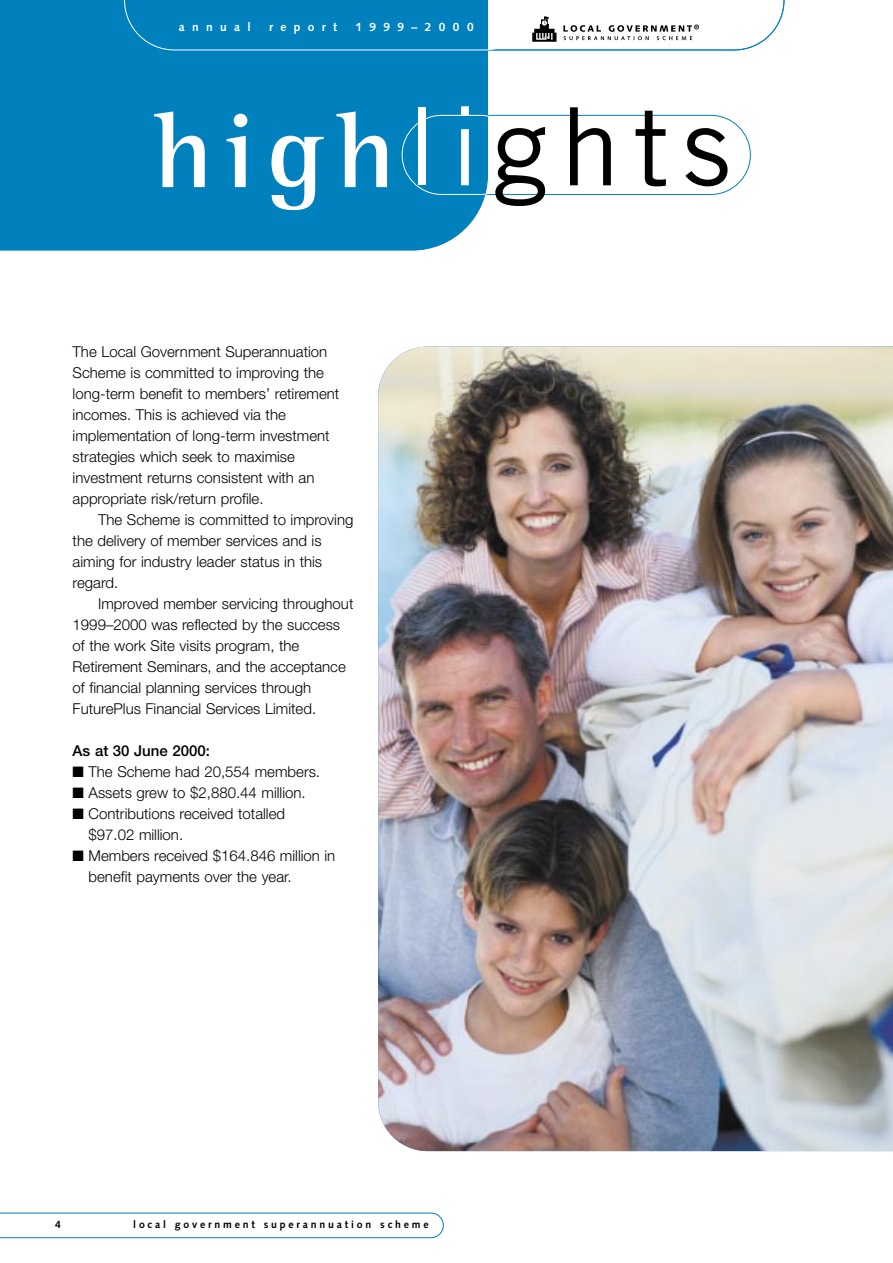
<style>
.page{position:relative;width:893px;height:1263px;background:#fff}
.page>*{position:absolute;margin:0;border:0;box-sizing:border-box;transform-origin:0 0}
.t1{font:700 108px "Rotis Semi Serif";color:#fff}
.t2{font:300 15px/21px "Helvetica Neue";color:#000}
.t3{font:500 15px "Helvetica Neue";color:#000}
.t4{font:700 12px "Syntax";letter-spacing:.61em;color:#fff}
.t5{font:700 10.5px "Syntax";letter-spacing:.265em;color:#000}
.s1{font-family:"Trade Gothic";font-weight:400}
.s2{font-family:"Trade Gothic";font-weight:400;color:#000}
</style>
<div class="page">
<svg style="left:0;top:1213px;width:443px;height:25px"></svg>
<div style="left:0;top:28px;width:488px;height:222px;background:#0080bd"></div>
<div style="left:0;top:0;width:488px;height:28px;background:#0080bd"></div>
<svg style="left:124px;top:0;width:660px;height:50px"></svg>
<img style="left:378px;top:347px;width:514px;height:804px">
<div style="left:403px;top:115px;width:347px;height:80px;border:1px solid #0080bd;border-radius:40px"></div>
<div style="left:402px;top:115px;width:118px;height:80px;border:1px solid #fff;border-radius:40px"></div>
<p class="t4" style="left:179px;top:22px;width:74px">annual</p>
<p class="t4" style="left:269px;top:22px;width:70px">report</p>
<p class="t4" style="left:355px;top:22px;width:120px">1999–2000</p>
<h1 class="t1" style="left:155px;top:112px;width:577px">high<span class="s1">li</span><span class="s2">ghts</span></h1>
<p class="t2" style="left:73px;top:343px;width:268px">The Local Government Superannuation Scheme is committed to improving the long-term benefit to members’ retirement incomes. This is achieved via the implementation of long-term investment strategies which seek to maximise investment returns consistent with an appropriate risk/return profile.</p>
<p class="t2" style="left:73px;top:511px;width:282px;text-indent:26px">The Scheme is committed to improving the delivery of member services and is aiming for industry leader status in this regard.</p>
<p class="t2" style="left:73px;top:595px;width:282px;text-indent:26px">Improved member servicing throughout 1999–2000 was reflected by the success of the work Site visits program, the Retirement Seminars, and the acceptance of financial planning services through FuturePlus Financial Services Limited.</p>
<p class="t3" style="left:73px;top:746px;width:139px">As at 30 June 2000:</p>
<p class="t2" style="left:73px;top:763px;width:249px">■ The Scheme had 20,554 members.</p>
<p class="t2" style="left:73px;top:784px;width:234px">■ Assets grew to $2,880.44 million.</p>
<p class="t2" style="left:89px;top:805px;width:198px;text-indent:-16px">■ Contributions received totalled $97.02 million.</p>
<p class="t2" style="left:89px;top:847px;width:248px;text-indent:-16px">■ Members received $164.846 million in benefit payments over the year.</p>
<p class="t5" style="left:55px;top:1220px;width:7px">4</p>
<p class="t5" style="left:133px;top:1220px;width:297px">local government superannuation scheme</p>
</div>
